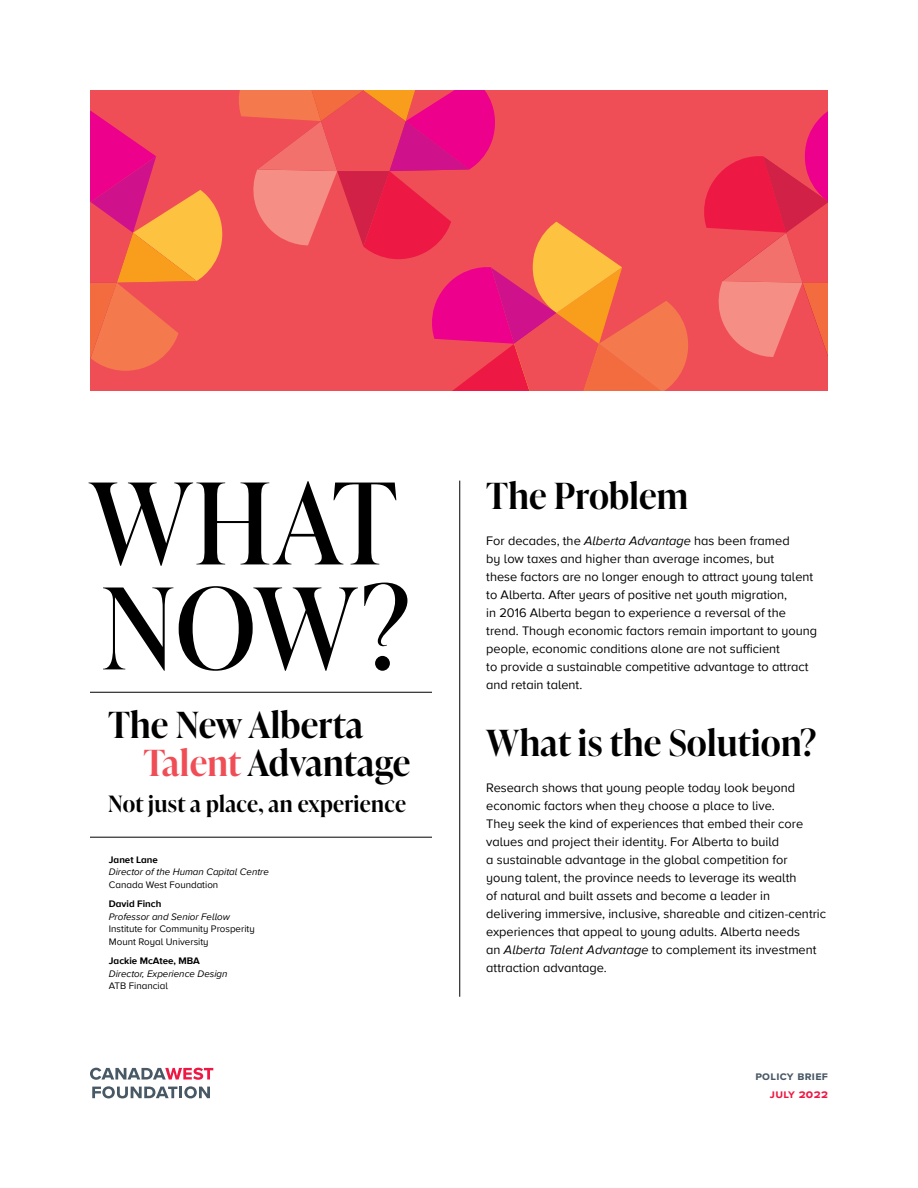
<style>
.page{position:relative;width:918px;height:1188px;background:#fff}
.page>*{position:absolute;margin:0;border:0;box-sizing:border-box;transform-origin:0 0}
.t1{font:112.5px/105px "Ivy Presto Display";letter-spacing:.005em;color:#000}
.t2{font:600 36px/37.5px "Ivy Presto Display";letter-spacing:.005em;color:#000}
.t3{font:600 22.5px "Ivy Presto Display";letter-spacing:.015em;color:#000}
.t4{font:12.75px/18px "Proxima Nova A";color:#000}
.t5{font:700 12px "Proxima Nova S";letter-spacing:.025em;color:#485865}
.t6{font:700 12px "Proxima Nova S";letter-spacing:.025em;color:#ed1944}
.t7{font:9.75px/12.8px "Proxima Nova A";color:#000}
.t8{font:italic 9.75px "Proxima Nova A";color:#000}
.t9{font:700 9.75px "Proxima Nova A";color:#000}
.s1{color:#f04e57}
.s2{font-style:italic}
</style>
<div class="page">
<div style="left:90px;top:90px;width:738px;height:302px;background:#f04e57"></div>
<svg style="left:90px;top:1068px;width:123px;height:12px"></svg>
<svg style="left:92px;top:1086px;width:118px;height:12px"></svg>
<hr style="left:90px;top:692px;width:342px;height:1px;background:#000">
<hr style="left:90px;top:837px;width:342px;height:1px;background:#000">
<hr style="left:459px;top:481px;width:1px;height:516px;background:#000">
<svg style="left:232px;top:90px;width:457px;height:398px"></svg>
<svg style="left:90px;top:111px;width:133px;height:260px"></svg>
<svg style="left:704px;top:111px;width:124px;height:246px"></svg>
<h1 class="t1" style="left:90px;top:466px;width:321px">WHAT<br>NOW?</h1>
<h2 class="t2" style="left:143px;top:705px;width:268px;text-indent:-35px">The New Alberta<br><span class="s1">Talent</span> Advantage</h2>
<h3 class="t3" style="left:108px;top:787px;width:300px">Not just a place, an experience</h3>
<p class="t9" style="left:109px;top:854px;width:51px">Janet Lane</p>
<p class="t8" style="left:109px;top:865px;width:162px">Director of the Human Capital Centre</p>
<p class="t7" style="left:109px;top:878px;width:111px">Canada West Foundation</p>
<p class="t9" style="left:109px;top:898px;width:54px">David Finch</p>
<p class="t8" style="left:109px;top:909px;width:123px">Professor and Senior Fellow</p>
<p class="t7" style="left:109px;top:922px;width:147px">Institute for Community Prosperity<br>Mount Royal University</p>
<p class="t9" style="left:109px;top:955px;width:93px">Jackie McAtee, MBA</p>
<p class="t8" style="left:109px;top:966px;width:120px">Director, Experience Design</p>
<p class="t7" style="left:109px;top:979px;width:61px">ATB Financial</p>
<h2 class="t2" style="left:486px;top:475px;width:203px">The Problem</h2>
<p class="t4" style="left:486px;top:531px;width:332px">For decades, the <span class="s2">Alberta Advantage</span> has been framed<br>by low taxes and higher than average incomes, but<br>these factors are no longer enough to attract young talent to Alberta. After years of positive net youth migration,<br>in 2016 Alberta began to experience a reversal of the trend. Though economic factors remain important to young people, economic conditions alone are not sufficient<br>to provide a sustainable competitive advantage to attract and retain talent.</p>
<h2 class="t2" style="left:486px;top:723px;width:332px">What is the Solution?</h2>
<p class="t4" style="left:486px;top:778px;width:341px">Research shows that young people today look beyond economic factors when they choose a place to live.<br>They seek the kind of experiences that embed their core values and project their identity. For Alberta to build<br>a sustainable advantage in the global competition for young talent, the province needs to leverage its wealth<br>of natural and built assets and become a leader in delivering immersive, inclusive, shareable and citizen-centric experiences that appeal to young adults. Alberta needs<br>an <span class="s2">Alberta Talent Advantage</span> to complement its investment attraction advantage.</p>
<p class="t5" style="left:755px;top:1069px;width:74px">policy brief</p>
<p class="t6" style="left:770px;top:1087px;width:60px">july 2022</p>
</div>
